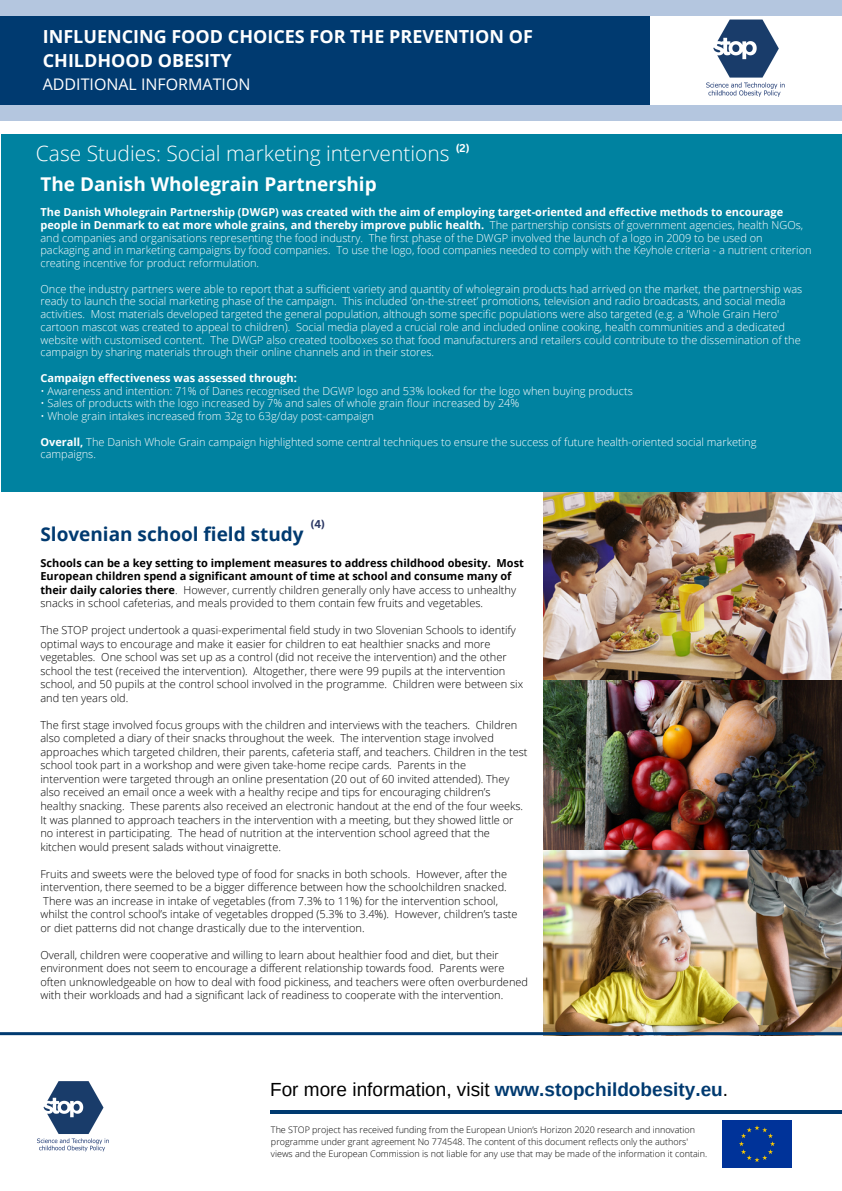
<style>
.page{position:relative;width:842px;height:1191px;background:#fff}
.page>*{position:absolute;margin:0;border:0;box-sizing:border-box;transform-origin:0 0}
.t1{font:300 21px "Open Sans";color:#fff}
.t2{font:19px "Arimo";color:#000}
.t3{font:700 19px "Open Sans";color:#fff}
.t4{font:700 19px "Open Sans";color:#003a70}
.t5{font:700 18px/24.7px "Open Sans";color:#fff}
.t6{font:16px "Open Sans";color:#fff}
.t7{font:300 11px/13.5px "Open Sans";color:#000}
.t8{font:300 11px/12.7px "Open Sans";color:#fff}
.t9{font:700 11px/13.5px "Open Sans";color:#000}
.t10{font:700 11px "Open Sans";color:#fff}
.t11{font:700 11px "Canva Sans";color:#fff}
.t12{font:700 11px "Canva Sans";color:#2a3764}
.t13{font:300 9px/12px "Open Sans";color:#000}
.s1{font-weight:700}
.s2{font-weight:300}
.s3{font-weight:700;color:#003a70}
</style>
<div class="page">
<div style="left:0;top:0;width:842px;height:121px;background:#b4c6df"></div>
<div style="left:0;top:16px;width:662px;height:88px;background:#003a70"></div>
<div style="left:650px;top:16px;width:192px;height:88px;background:#fff"></div>
<img style="left:706px;top:19px;width:79px;height:78px">
<img style="left:543px;top:491px;width:299px;height:541px">
<div style="left:1px;top:135px;width:840px;height:356px;background:#0082a0"></div>
<hr style="left:270px;top:1110px;width:572px;height:3px;background:#003a70">
<img style="left:37px;top:1081px;width:72px;height:71px">
<div style="left:723px;top:1120px;width:69px;height:47px;background:#039"></div>
<hr style="left:0;top:1032px;width:842px;height:3px;background:#003a70">
<h3 class="t5" style="left:43px;top:23px;width:492px">INFLUENCING FOOD CHOICES FOR THE PREVENTION OF<br>CHILDHOOD OBESITY</h3>
<h3 class="t6" style="left:43px;top:73px;width:209px">ADDITIONAL INFORMATION</h3>
<p class="t11" style="left:456px;top:141px;width:15px">(2)</p>
<h1 class="t1" style="left:36px;top:138px;width:415px">Case Studies: Social marketing interventions</h1>
<h2 class="t3" style="left:40px;top:171px;width:338px">The Danish Wholegrain Partnership</h2>
<p class="t8" style="left:40px;top:205px;width:773px"><span class="s1">The Danish Wholegrain Partnership (DWGP) was created with the aim of employing target-oriented and effective methods to encourage people in Denmark to eat more whole grains, and thereby improve public health.</span> The partnership consists of government agencies, health NGOs, and companies and organisations representing the food industry. The first phase of the DWGP involved the launch of a logo in 2009 to be used on packaging and in marketing campaigns by food companies. To use the logo, food companies needed to comply with the Keyhole criteria - a nutrient criterion creating incentive for product reformulation.</p>
<p class="t8" style="left:40px;top:282px;width:763px">Once the industry partners were able to report that a sufficient variety and quantity of wholegrain products had arrived on the market, the partnership was ready to launch the social marketing phase of the campaign. This included ’on-the-street’ promotions, television and radio broadcasts, and social media activities. Most materials developed targeted the general population, although some specific populations were also targeted (e.g. a 'Whole Grain Hero' cartoon mascot was created to appeal to children). Social media played a crucial role and included online cooking, health communities and a dedicated website with customised content. The DWGP also created toolboxes so that food manufacturers and retailers could contribute to the dissemination of the campaign by sharing materials through their online channels and in their stores.</p>
<p class="t10" style="left:40px;top:370px;width:258px">Campaign effectiveness was assessed through:</p>
<p class="t8" style="left:40px;top:384px;width:594px">• Awareness and intention: 71% of Danes recognised the DGWP logo and 53% looked for the logo when buying products</p>
<p class="t8" style="left:40px;top:396px;width:480px">• Sales of products with the logo increased by 7% and sales of whole grain flour increased by 24%</p>
<p class="t8" style="left:40px;top:409px;width:335px">• Whole grain intakes increased from 32g to 63g/day post-campaign</p>
<p class="t8" style="left:40px;top:435px;width:717px"><span class="s1">Overall,</span> The Danish Whole Grain campaign highlighted some central techniques to ensure the success of future health-oriented social marketing campaigns.</p>
<p class="t12" style="left:311px;top:516px;width:16px">(4)</p>
<p class="t9" style="left:40px;top:556px;width:485px">Schools can be a key setting to implement measures to address childhood obesity. Most European children spend a significant amount of time at school and consume many of their daily calories there<span class="s2">. However, currently children generally only have access to unhealthy snacks in school cafeterias, and meals provided to them contain few fruits and vegetables.</span></p>
<p class="t7" style="left:40px;top:623px;width:484px">The STOP project undertook a quasi-experimental field study in two Slovenian Schools to identify optimal ways to encourage and make it easier for children to eat healthier snacks and more vegetables. One school was set up as a control (did not receive the intervention) and the other school the test (received the intervention). Altogether, there were 99 pupils at the intervention school, and 50 pupils at the control school involved in the programme. Children were between six and ten years old.</p>
<p class="t7" style="left:40px;top:717px;width:489px">The first stage involved focus groups with the children and interviews with the teachers. Children also completed a diary of their snacks throughout the week. The intervention stage involved approaches which targeted children, their parents, cafeteria staff, and teachers. Children in the test school took part in a workshop and were given take-home recipe cards. Parents in the intervention were targeted through an online presentation (20 out of 60 invited attended). They also received an email once a week with a healthy recipe and tips for encouraging children’s healthy snacking. These parents also received an electronic handout at the end of the four weeks.<br>It was planned to approach teachers in the intervention with a meeting, but they showed little or no interest in participating. The head of nutrition at the intervention school agreed that the kitchen would present salads without vinaigrette.</p>
<p class="t7" style="left:40px;top:866px;width:479px">Fruits and sweets were the beloved type of food for snacks in both schools. However, after the intervention, there seemed to be a bigger difference between how the schoolchildren snacked.<br>There was an increase in intake of vegetables (from 7.3% to 11%) for the intervention school, whilst the control school’s intake of vegetables dropped (5.3% to 3.4%). However, children’s taste or diet patterns did not change drastically due to the intervention.</p>
<p class="t7" style="left:40px;top:947px;width:489px">Overall, children were cooperative and willing to learn about healthier food and diet, but their environment does not seem to encourage a different relationship towards food. Parents were often unknowledgeable on how to deal with food pickiness, and teachers were often overburdened with their workloads and had a significant lack of readiness to cooperate with the intervention.</p>
<h2 class="t4" style="left:40px;top:521px;width:265px">Slovenian school field study</h2>
<h2 class="t2" style="left:270px;top:1078px;width:459px">For more information, visit <span class="s3">www.stopchildobesity.eu</span>.</h2>
<p class="t13" style="left:271px;top:1123px;width:438px">The STOP project has received funding from the European Union’s Horizon 2020 research and innovation programme under grant agreement No 774548. The content of this document reflects only the authors' views and the European Commission is not liable for any use that may be made of the information it contain.</p>
</div>
